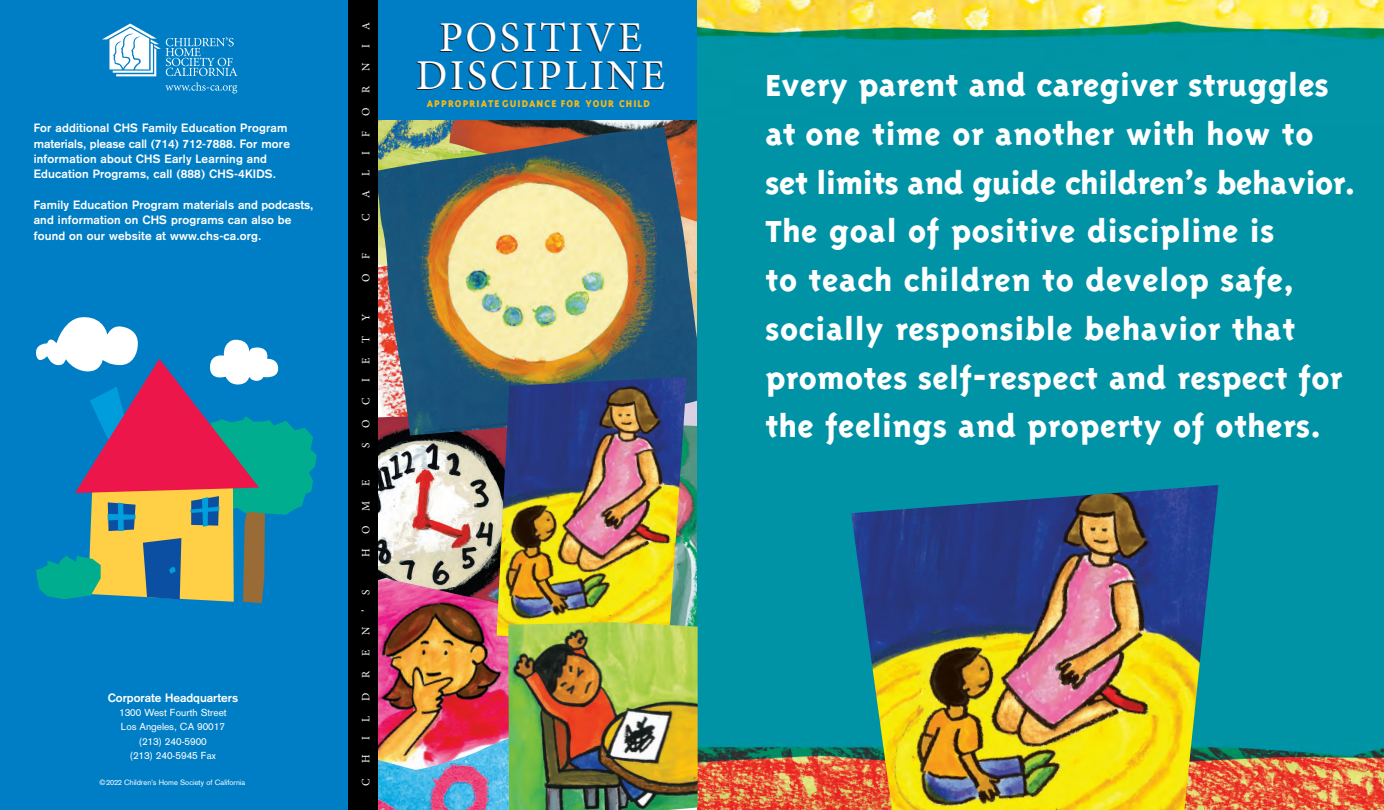
<style>
.page{position:relative;width:1384px;height:810px;background:#fff}
.page>*{position:absolute;margin:0;border:0;box-sizing:border-box;transform-origin:0 0}
.t1{font:42.5px/37.5px "Minion Pro";letter-spacing:.06em;color:#fff;text-align:center}
.t2{font:800 35px/48.8px "Triplex";letter-spacing:.015em;color:#fff}
.t3{font:700 11.88px/15.4px "Akzidenz Grotesk";letter-spacing:.015em;color:#fff}
.t4{font:11.25px "Minion Pro";color:#fff}
.t5{font:800 11.25px "Triplex";letter-spacing:.09em;color:#fcb814}
.t6{font:10px/14.4px "Akzidenz Grotesk";color:#fff;text-align:center}
.t7{font:7.5px "Akzidenz Grotesk";color:#fff}
</style>
<div class="page">
<div style="left:0;top:0;width:377px;height:810px;background:#007ec5"></div>
<svg style="left:36px;top:317px;width:281px;height:286px"></svg>
<svg style="left:102px;top:24px;width:135px;height:52px"></svg>
<svg style="left:165px;top:82px;width:72px;height:11px"></svg>
<img style="left:378px;top:770px;width:130px;height:40px">
<img style="left:378px;top:436px;width:118px;height:142px">
<img style="left:378px;top:578px;width:130px;height:192px">
<img style="left:687px;top:436px;width:11px;height:186px">
<img style="left:449px;top:120px;width:248px;height:7px">
<img style="left:378px;top:127px;width:320px;height:309px">
<img style="left:496px;top:377px;width:191px;height:265px">
<div style="left:349px;top:0;width:29px;height:810px;background:#000"></div>
<div style="left:378px;top:0;width:319px;height:120px;background:#007ec5"></div>
<img style="left:698px;top:0;width:686px;height:810px">
<img style="left:851px;top:485px;width:367px;height:325px">
<img style="left:508px;top:622px;width:190px;height:188px">
<p class="t3" style="left:34px;top:120px;width:258px">For additional CHS Family Education Program materials, please call (714) 712-7888. For more information about CHS Early Learning and Education Programs, call (888) CHS-4KIDS.</p>
<p class="t3" style="left:34px;top:197px;width:281px">Family Education Program materials and podcasts, and information on CHS programs can also be found on our website at www.chs-ca.org.</p>
<p class="t3" style="left:108px;top:690px;width:132px">Corporate Headquarters</p>
<p class="t6" style="left:119px;top:705px;width:109px">1300 West Fourth Street<br>Los Angeles, CA 90017 (213) 240-5900<br>(213) 240-5945 Fax</p>
<p class="t7" style="left:99px;top:778px;width:147px">©2022 Children’s Home Society of California</p>
<p class="t4" style="left:358px;top:30px;width:9px;rotate:-90deg">A</p>
<p class="t4" style="left:358px;top:48px;width:5px;rotate:-90deg">I</p>
<p class="t4" style="left:358px;top:71px;width:10px;rotate:-90deg">N</p>
<p class="t4" style="left:358px;top:93px;width:9px;rotate:-90deg">R</p>
<p class="t4" style="left:358px;top:116px;width:10px;rotate:-90deg">O</p>
<p class="t4" style="left:358px;top:137px;width:7px;rotate:-90deg">F</p>
<p class="t4" style="left:358px;top:155px;width:5px;rotate:-90deg">I</p>
<p class="t4" style="left:358px;top:176px;width:8px;rotate:-90deg">L</p>
<p class="t4" style="left:358px;top:198px;width:9px;rotate:-90deg">A</p>
<p class="t4" style="left:358px;top:221px;width:9px;rotate:-90deg">C</p>
<p class="t4" style="left:358px;top:259px;width:7px;rotate:-90deg">F</p>
<p class="t4" style="left:358px;top:282px;width:10px;rotate:-90deg">O</p>
<p class="t4" style="left:358px;top:321px;width:9px;rotate:-90deg">Y</p>
<p class="t4" style="left:358px;top:343px;width:8px;rotate:-90deg">T</p>
<p class="t4" style="left:358px;top:364px;width:8px;rotate:-90deg">E</p>
<p class="t4" style="left:358px;top:382px;width:5px;rotate:-90deg">I</p>
<p class="t4" style="left:358px;top:405px;width:9px;rotate:-90deg">C</p>
<p class="t4" style="left:358px;top:428px;width:10px;rotate:-90deg">O</p>
<p class="t4" style="left:358px;top:448px;width:7px;rotate:-90deg">S</p>
<p class="t4" style="left:358px;top:486px;width:8px;rotate:-90deg">E</p>
<p class="t4" style="left:358px;top:511px;width:12px;rotate:-90deg">M</p>
<p class="t4" style="left:358px;top:534px;width:10px;rotate:-90deg">O</p>
<p class="t4" style="left:358px;top:557px;width:10px;rotate:-90deg">H</p>
<p class="t4" style="left:358px;top:595px;width:7px;rotate:-90deg">S</p>
<p class="t4" style="left:358px;top:612px;width:4px;rotate:-90deg">’</p>
<p class="t4" style="left:358px;top:635px;width:10px;rotate:-90deg">N</p>
<p class="t4" style="left:358px;top:656px;width:8px;rotate:-90deg">E</p>
<p class="t4" style="left:358px;top:678px;width:9px;rotate:-90deg">R</p>
<p class="t4" style="left:358px;top:701px;width:10px;rotate:-90deg">D</p>
<p class="t4" style="left:358px;top:722px;width:8px;rotate:-90deg">L</p>
<p class="t4" style="left:358px;top:740px;width:5px;rotate:-90deg">I</p>
<p class="t4" style="left:358px;top:763px;width:10px;rotate:-90deg">H</p>
<p class="t4" style="left:358px;top:786px;width:9px;rotate:-90deg">C</p>
<h1 class="t1" style="left:416px;top:19px;width:250px">POSITIVE<br>DISCIPLINE</h1>
<p class="t5" style="left:427px;top:97px;width:224px">APPROPRIATE GUIDANCE FOR YOUR CHILD</p>
<p class="t2" style="left:765px;top:60px;width:592px">Every parent and caregiver struggles at one time or another with how to set limits and guide children’s behavior.<br>The goal of positive discipline is<br>to teach children to develop safe, socially responsible behavior that promotes self-respect and respect for the feelings and property of others.</p>
</div>
